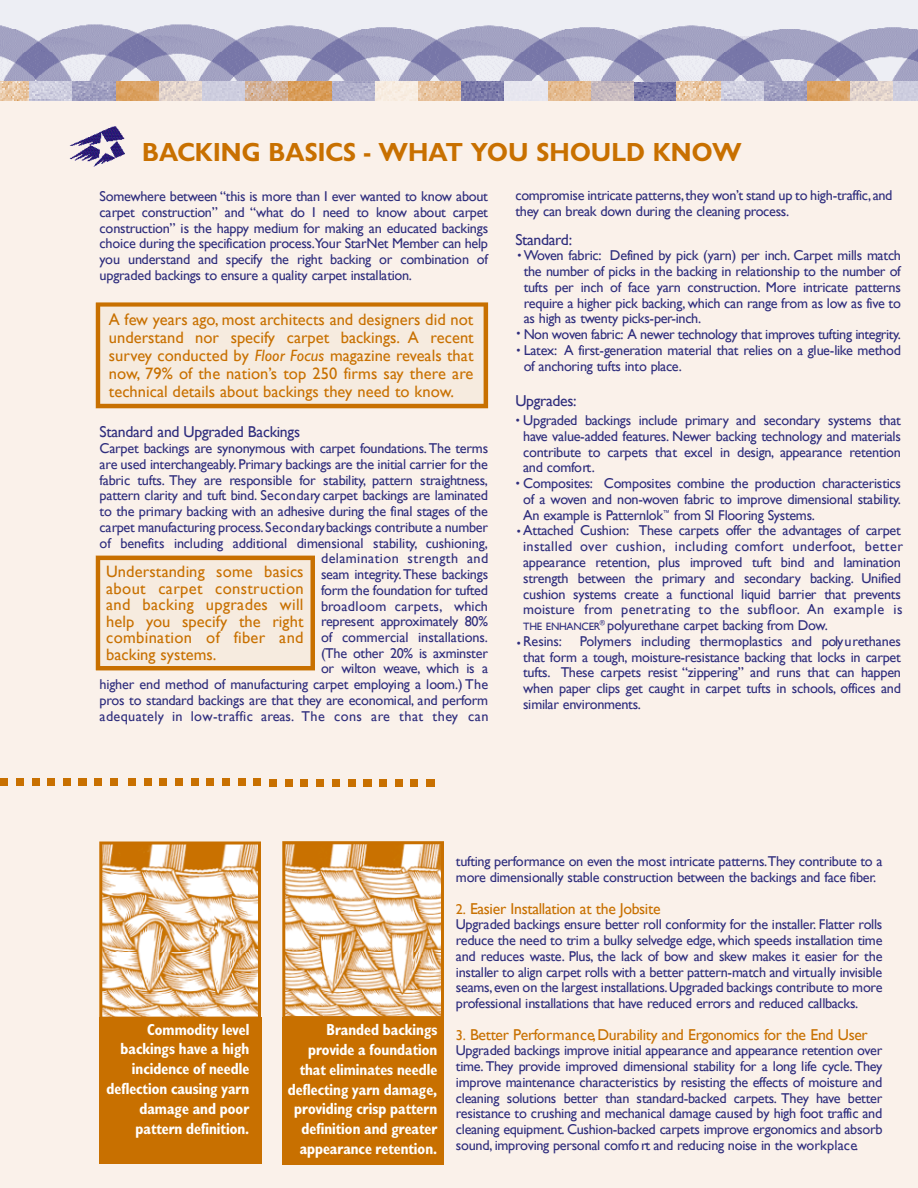
<style>
.page{position:relative;width:918px;height:1188px;background:#faf1ea}
.page>*{position:absolute;margin:0;border:0;box-sizing:border-box;transform-origin:0 0}
.t1{font:27px "Gill Sans Bld";color:#c87000}
.t2{font:16.5px/16.5px "Gill Sans";color:#c87000;text-align:justify}
.t3{font:16.5px/19.8px "Gill Sans Bld Cnd";color:#fff;text-align:right}
.t4{font:15.75px "Gill Sans";letter-spacing:-.025em;color:#c87000}
.t5{font:15.75px "Gill Sans";letter-spacing:-.02em;color:#2e2d7d}
.t6{font:14.25px/15.8px "Gill Sans";letter-spacing:-.015em;color:#2e2d7d;text-align:justify}
.t7{font:14.25px "Gill Sans";letter-spacing:-.035em;color:#2e2d7d}
.t8{font:13.5px "Helvetica";color:#2e2d7d}
.s1{font-style:italic}
.s2{font-family:"Helvetica";font-size:13.5px}
.s3{font-size:10.65px}
.s4{font-size:14.25px}
</style>
<div class="page">
<img style="left:69px;top:126px;width:56px;height:41px">
<svg style="left:96px;top:302px;width:392px;height:106px"></svg>
<svg style="left:99px;top:842px;width:162px;height:176px;background:#e7c399"></svg>
<div style="left:99px;top:1018px;width:163px;height:146px;background:#c87000"></div>
<svg style="left:282px;top:841px;width:162px;height:178px;background:#e7c399"></svg>
<div style="left:283px;top:1017px;width:161px;height:148px;background:#c87000"></div>
<div style="left:0;top:778px;width:8px;height:8px;background:#c87000"></div>
<div style="left:16px;top:778px;width:8px;height:8px;background:#c87000"></div>
<div style="left:32px;top:778px;width:8px;height:8px;background:#c87000"></div>
<div style="left:47px;top:778px;width:8px;height:8px;background:#c87000"></div>
<div style="left:63px;top:778px;width:8px;height:8px;background:#c87000"></div>
<div style="left:79px;top:778px;width:8px;height:8px;background:#c87000"></div>
<div style="left:94px;top:778px;width:8px;height:8px;background:#c87000"></div>
<div style="left:110px;top:778px;width:8px;height:8px;background:#c87000"></div>
<div style="left:269px;top:779px;width:8px;height:8px;background:#c87000"></div>
<div style="left:285px;top:779px;width:8px;height:8px;background:#c87000"></div>
<div style="left:301px;top:779px;width:7px;height:8px;background:#c87000"></div>
<div style="left:316px;top:779px;width:8px;height:8px;background:#c87000"></div>
<div style="left:332px;top:779px;width:8px;height:8px;background:#c87000"></div>
<div style="left:348px;top:779px;width:8px;height:8px;background:#c87000"></div>
<div style="left:363px;top:779px;width:8px;height:8px;background:#c87000"></div>
<div style="left:379px;top:779px;width:8px;height:8px;background:#c87000"></div>
<div style="left:395px;top:779px;width:8px;height:8px;background:#c87000"></div>
<div style="left:410px;top:779px;width:8px;height:8px;background:#c87000"></div>
<div style="left:426px;top:779px;width:8px;height:8px;background:#c87000"></div>
<div style="left:128px;top:778px;width:8px;height:8px;background:#c87000"></div>
<div style="left:144px;top:778px;width:8px;height:8px;background:#c87000"></div>
<div style="left:159px;top:778px;width:8px;height:8px;background:#c87000"></div>
<div style="left:175px;top:778px;width:8px;height:8px;background:#c87000"></div>
<div style="left:191px;top:778px;width:8px;height:8px;background:#c87000"></div>
<div style="left:206px;top:778px;width:8px;height:8px;background:#c87000"></div>
<div style="left:222px;top:778px;width:8px;height:8px;background:#c87000"></div>
<div style="left:238px;top:778px;width:8px;height:8px;background:#c87000"></div>
<div style="left:254px;top:778px;width:7px;height:8px;background:#c87000"></div>
<svg style="left:96px;top:556px;width:219px;height:114px"></svg>
<img style="left:0;top:0;width:918px;height:101px">
<svg style="left:634px;top:82px;width:43px;height:19px"></svg>
<svg style="left:590px;top:82px;width:44px;height:18px"></svg>
<svg style="left:547px;top:82px;width:43px;height:18px"></svg>
<div style="left:504px;top:82px;width:43px;height:18px;background:#e7e6ef"></div>
<svg style="left:461px;top:82px;width:43px;height:18px"></svg>
<svg style="left:418px;top:82px;width:43px;height:18px"></svg>
<div style="left:374px;top:82px;width:44px;height:18px;background:#f7ede1"></div>
<div style="left:331px;top:82px;width:43px;height:18px;background:#b3b2cd"></div>
<svg style="left:288px;top:82px;width:43px;height:18px"></svg>
<svg style="left:245px;top:82px;width:43px;height:18px"></svg>
<div style="left:202px;top:82px;width:43px;height:18px;background:#cecedf"></div>
<svg style="left:158px;top:82px;width:44px;height:18px"></svg>
<svg style="left:115px;top:82px;width:43px;height:18px"></svg>
<svg style="left:72px;top:82px;width:43px;height:18px"></svg>
<div style="left:893px;top:82px;width:25px;height:18px;background:#cdcddf"></div>
<svg style="left:850px;top:82px;width:43px;height:18px"></svg>
<svg style="left:806px;top:82px;width:44px;height:18px"></svg>
<svg style="left:763px;top:82px;width:43px;height:18px"></svg>
<h1 class="t1" style="left:142px;top:143px;width:601px">BACKING BASICS - WHAT YOU SHOULD KNOW</h1>
<p class="t6" style="left:100px;top:188px;width:390px">S o m ew h e re between “this is more than I ever wanted to know about carpet construction” and “what do I need to know about carpet construction” is the hap py medium for making an educated backings choice during the specification pro c e ss.Your StarNet Member can help you understand and specify the right backing or combination of upgraded backings to ensure a quality carpet installation.</p>
<p class="t2" style="left:109px;top:310px;width:366px;line-height:18px">A few years ago, most architects and designers did not understand nor specify carpet backings. A recent survey conducted by <span class="s1">Floor Focus</span> magazine reveals that now, 79% of the nation’s top 250 firms say there are technical details about backings they need to know.</p>
<p class="t5" style="left:100px;top:423px;width:202px">S ta n d a rd and Upgraded Backings</p>
<p class="t6" style="left:100px;top:440px;width:391px;text-align:right">Carpet backings are synonymous with carpet fo u n d a tio n s.The terms a re used interc h a n g e a b ly. P rim a ry backings are the initial carrier for the fabric tufts. T h ey are responsible for stability, pattern straightness, pattern clarity and tuft bind. S e c o n d a ry carpet backings are laminated to the primary backing with an adhesive during the final stages of the carpet manufacturing pro c e ss.S e c o n d a rybackings contribute a nu m b e r of benefits including additional dimensional stability, c u sh io n in g , delamination strength and<br>seam integrity.These backings<br>form the foundation for tufted<br>broadloom carpets, which<br>re p resent ap p rox im a te ly 80%<br>of commercial installations.<br>(The other 20% is axminster<br>or wilton we ave, which is a<br>higher end method of manufacturing carpet employing a loom.) T h e p ros to standard backings are that they are economical, and perfo rm adequately in low-traffic areas. The cons are that they can</p>
<p class="t2" style="left:106px;top:563px;width:199px">Understanding some basics about carpet construction and backing upgrades will help you specify the right combination of fiber and backing systems.</p>
<p class="t6" style="left:515px;top:188px;width:379px">c o m p romise intricate patterns,th ey wo n ’t stand up to high-traffic,a n d th ey can break down during the cleaning pro c e ss.</p>
<p class="t5" style="left:515px;top:231px;width:58px">S ta n d a rd :</p>
<p class="t6" style="left:524px;top:248px;width:379px;text-indent:-7px"><span class="s2">•</span> Woven fabric: Defined by pick (yarn) per inch. Carpet mills match the number of picks in the backing in relationship to the number of tufts per inch of face yarn construction. M o re intricate patterns re q u ire a higher pick backing, which can range from as low as five to as high as twenty picks-per-in c h .</p>
<p class="t7" style="left:516px;top:326px;width:386px"><span class="s2">•</span> Non woven fabric: A newer technology that improves tufting integrity.</p>
<p class="t6" style="left:524px;top:342px;width:379px;text-indent:-8px"><span class="s2">•</span> L a te x : A first-generation material that relies on a glue-like method of anchoring tufts into place.</p>
<p class="t5" style="left:515px;top:392px;width:63px">U p g ra d e s:</p>
<p class="t6" style="left:523px;top:413px;width:379px;text-indent:-8px"><span class="s2">•</span> Upgraded backings include primary and secondary systems that h ave value-added fe a tu re s. N ewer backing technology and materials contribute to carpets that excel in design, appearance retention and comfo rt.</p>
<p class="t6" style="left:523px;top:476px;width:379px;text-indent:-8px"><span class="s2">•</span> C o m p o site s: Composites combine the production characteristics of a woven and non-woven fabric to improve dimensional stability.<br>An example is Patternlok<sup>™</sup> from SI Flooring Systems.</p>
<p class="t6" style="left:523px;top:523px;width:381px;text-align:left;text-indent:-7px"><span class="s2">•</span> Attached Cushion: These carpets offer the advantages of carpet installed over cushion, including comfort underfoot, better appearance re te n tio n , plus improved tuft bind and lamination strength between the primary and secondary backing. Unified cushion systems create a functional liquid barrier that prevents moisture from penetrating to the subfloor. An example is <span class="s3">T H E E N H A N C E R</span><sup>®</sup> p o ly u rethane carpet backing from Dow.<br>R e sin s:</p>
<p class="t6" style="left:523px;top:633px;width:379px;text-indent:57px">Po lymers including thermoplastics and poly u rethanes that form a tough, m o istu re -resistance backing that locks in carpet tu fts. These carpets resist “zippering” and runs that can happen when paper clips get caught in carpet tufts in schools, offices and similar env iro n m e n ts.</p>
<p class="t8" style="left:517px;top:637px;width:6px">•</p>
<p class="t3" style="left:106px;top:1021px;width:144px">Commodity level backings have a high incidence of needle deflection causing yarn damage and poor pattern definition.</p>
<p class="t3" style="left:288px;top:1022px;width:151px">Branded backings provide a foundation that eliminates needle deflecting yarn damage, providing crisp pattern definition and greater appearance retention.</p>
<p class="t6" style="left:456px;top:854px;width:428px">tu fting performance on even the most intricate patterns.T h ey contribute to a m o re dimensionally stable construction between the backings and face fiber.</p>
<p class="t4" style="left:456px;top:899px;width:206px"><span class="s4">2 .</span> Easier Installation at the Jobsite</p>
<p class="t6" style="left:456px;top:917px;width:428px">Upgraded backings ensure better roll conformity for the installer. Flatter ro lls reduce the need to trim a bulky selvedge edge, which speeds installation time and reduces waste. P lu s, the lack of bow and skew makes it easier for the installer to align carpet rolls with a better pattern-match and virtu a lly inv isib le se a m s,even on the largest installations.Upgraded backings contribute to more p ro fessional installations that have reduced errors and reduced callbacks.</p>
<p class="t4" style="left:456px;top:1025px;width:413px"><span class="s4">3 .</span> Better Pe rfo r m a n c e,Durability and Ergonomics for the End User</p>
<p class="t6" style="left:456px;top:1043px;width:428px">Upgraded backings improve initial appearance and appearance retention ove r tim e. T h ey provide improved dimensional stability for a long life cycle. T h ey im p rove maintenance characteristics by resisting the effects of moisture and cleaning solutions better than standard -b a c ked carpets. T h ey have better resistance to crushing and mechanical damage caused by high foot traffic and cleaning equipment. C u sh io n -b a c ked carpets improve ergonomics and absorb so u n d , im p roving personal comfo rt and reducing noise in the wo r k p la c e.</p>
</div>
